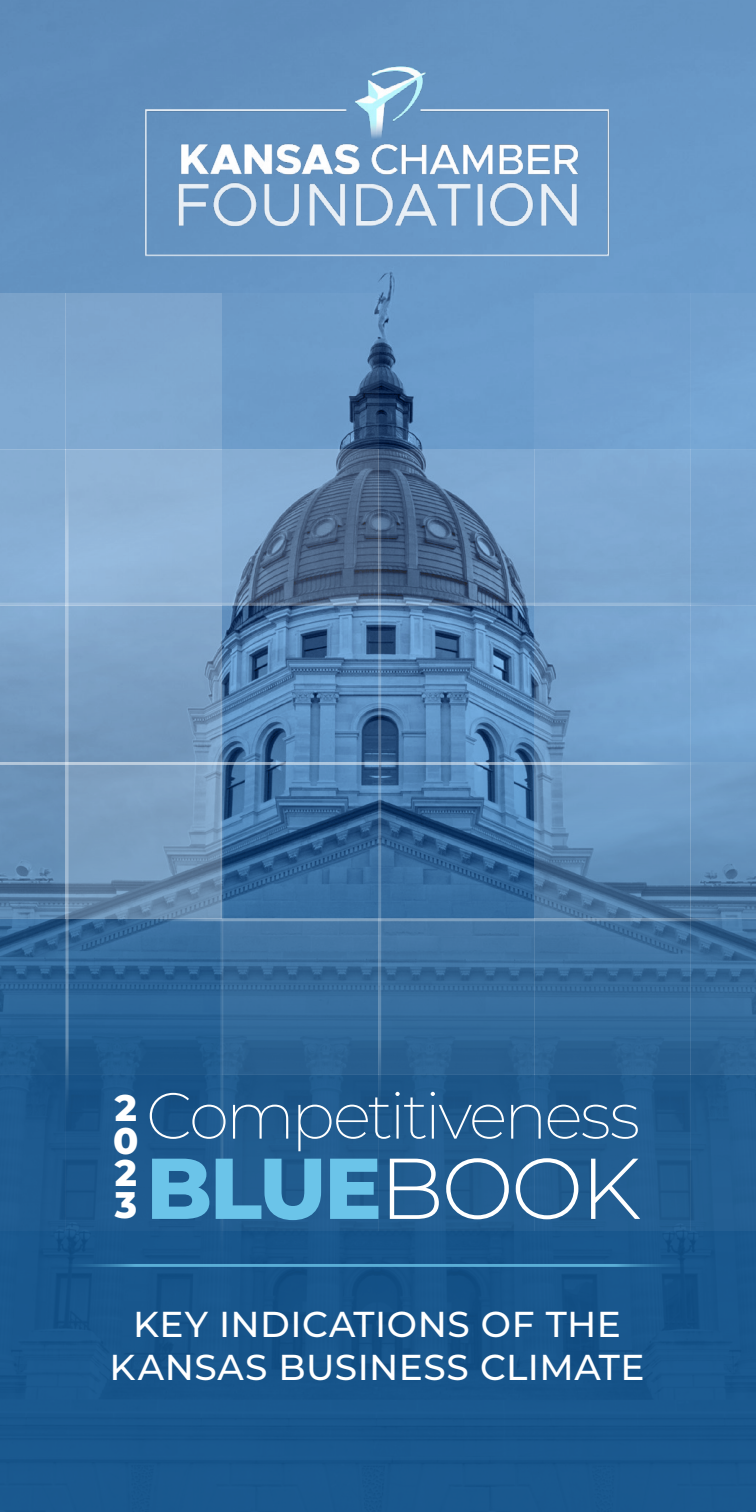
<style>
.page{position:relative;width:756px;height:1512px;background:#6493c1}
.page>*{position:absolute;margin:0;border:0;box-sizing:border-box;transform-origin:0 0}
.t1{font:800 86.1px "Montserrat";color:#6bc4e9}
.t2{font:200 65.1px "Montserrat";letter-spacing:-.05em;color:#fff}
.t3{font:800 36.9px/32.1px "Montserrat";color:#fff;text-align:justify}
.t4{font:500 36px/43.2px "Montserrat";letter-spacing:.015em;color:#fff;text-align:center}
.s1{font-weight:300;color:#fff}
</style>
<div class="page">
<div style="left:0;top:523px;width:756px;height:989px;background:#19578d"></div>
<div style="left:66px;top:449px;width:156px;height:157px;background:#91b4d7"></div>
<svg style="left:69px;top:606px;width:151px;height:156px;background:#799ec2"></svg>
<div style="left:0;top:449px;width:66px;height:157px;background:#87add3"></div>
<div style="left:0;top:606px;width:66px;height:156px;background:linear-gradient(to bottom,#85acd2,#6a90b5)"></div>
<svg style="left:222px;top:449px;width:156px;height:154px;background:#6482a4"></svg>
<svg style="left:223px;top:606px;width:155px;height:156px;background:#4f7cab"></svg>
<div style="left:534px;top:449px;width:157px;height:157px;background:#7ea8d1"></div>
<svg style="left:534px;top:606px;width:157px;height:156px;background:#739fca"></svg>
<svg style="left:381px;top:449px;width:153px;height:154px;background:#5a7a9f"></svg>
<svg style="left:381px;top:606px;width:153px;height:156px;background:#517fae"></svg>
<div style="left:691px;top:449px;width:65px;height:157px;background:#78a4cf"></div>
<div style="left:691px;top:606px;width:65px;height:156px;background:#7aa7d3"></div>
<svg style="left:69px;top:765px;width:151px;height:153px;background:#7598ba"></svg>
<svg style="left:69px;top:918px;width:151px;height:157px;fill:#296194"></svg>
<svg style="left:0;top:765px;width:66px;height:153px;background:#6189b0"></svg>
<svg style="left:0;top:918px;width:66px;height:157px;fill:#265f92"></svg>
<svg style="left:223px;top:765px;width:155px;height:153px;background:#376999"></svg>
<svg style="left:223px;top:921px;width:155px;height:154px;background:#356a99"></svg>
<svg style="left:534px;top:765px;width:157px;height:153px;background:#608cb5"></svg>
<svg style="left:534px;top:921px;width:157px;height:154px;background:#356999"></svg>
<svg style="left:381px;top:765px;width:153px;height:153px;background:#386a9b"></svg>
<svg style="left:381px;top:921px;width:153px;height:154px;background:#356a99"></svg>
<svg style="left:691px;top:762px;width:65px;height:156px;background:#618db7"></svg>
<svg style="left:691px;top:921px;width:65px;height:154px;background:#336796"></svg>
<hr style="left:66px;top:449px;width:3px;height:679px;background:#fff">
<hr style="left:220px;top:606px;width:3px;height:678px;background:#fff">
<hr style="left:378px;top:449px;width:3px;height:679px;background:#fff">
<hr style="left:0;top:603px;width:754px;height:3px;background:#fff">
<hr style="left:0;top:762px;width:718px;height:3px;background:#fff">
<hr style="left:126px;top:918px;width:630px;height:3px;background:#fff">
<div style="left:66px;top:1075px;width:156px;height:156px;background:#1c588c"></div>
<div style="left:0;top:1075px;width:66px;height:156px;background:#1e5a8f"></div>
<div style="left:222px;top:1075px;width:156px;height:156px;background:#205c8f"></div>
<div style="left:534px;top:1075px;width:157px;height:156px;background:#205c8f"></div>
<div style="left:378px;top:1075px;width:156px;height:156px;background:#205c8f"></div>
<div style="left:691px;top:1075px;width:65px;height:156px;background:#225d91"></div>
<div style="left:66px;top:293px;width:156px;height:156px;background:#7fa7ce"></div>
<div style="left:0;top:293px;width:66px;height:156px;background:#7ea6ce"></div>
<svg style="left:222px;top:293px;width:156px;height:156px;fill:#6d9bc8"></svg>
<div style="left:534px;top:293px;width:157px;height:156px;background:#719fce"></div>
<svg style="left:378px;top:293px;width:156px;height:156px;fill:#6a9bca"></svg>
<div style="left:691px;top:293px;width:65px;height:156px;background:#75a4d2"></div>
<hr style="left:53px;top:1264px;width:644px;height:3px;background:#6bc4e9">
<img style="left:144px;top:66px;width:481px;height:205px">
<p class="t3" style="left:113px;top:1090px;width:27px">2<br>0<br>2<br>3</p>
<h2 class="t2" style="left:146px;top:1072px;width:496px">Competitiveness</h2>
<h1 class="t1" style="left:146px;top:1125px;width:497px">BLUE<span class="s1">BOOK</span></h1>
<p class="t4" style="left:109px;top:1301px;width:536px">KEY INDICATIONS OF THE<br>KANSAS BUSINESS CLIMATE</p>
</div>
